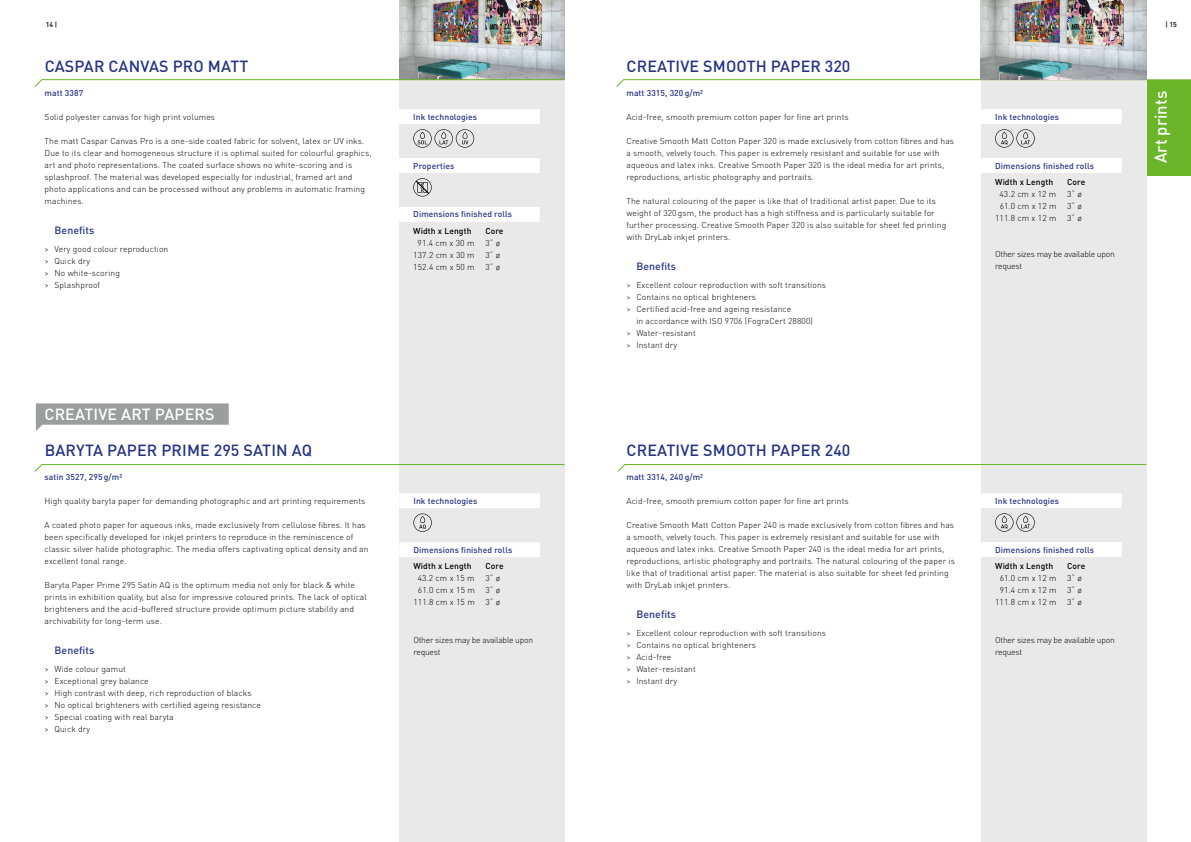
<style>
.page{position:relative;width:1191px;height:842px;background:#fff}
.page>*{position:absolute;margin:0;border:0;box-sizing:border-box;transform-origin:0 0}
.t1{font:500 16.8px "DIN Pro";color:#fff}
.t2{font:500 16px "DIN Pro";letter-spacing:.01em;color:#253483}
.t3{font:500 16px "DIN Pro";letter-spacing:.01em;color:#fff}
.t4{font:500 10.5px "DIN Pro";letter-spacing:.01em;color:#253483}
.t5{font:300 8.5px/12px "DIN Pro";letter-spacing:.01em;color:#000}
.t6{font:500 8.5px "DIN Pro";letter-spacing:.01em;color:#253483}
.t7{font:300 8.5px/12px "DIN Pro";letter-spacing:-.025em;color:#000}
.t8{font:500 8.5px "DIN Pro";letter-spacing:.01em;color:#000}
.t9{font:500 7px "DIN Pro";color:#000}
</style>
<div class="page">
<div style="left:1140px;top:79px;width:51px;height:97px;background:#6bb52b"></div>
<div style="left:981px;top:80px;width:165px;height:762px;background:#e9e9e9"></div>
<svg style="left:616px;top:79px;width:531px;height:9px"></svg>
<svg style="left:617px;top:464px;width:530px;height:8px"></svg>
<svg style="left:981px;top:493px;width:140px;height:64px"></svg>
<div style="left:985px;top:543px;width:132px;height:14px;background:#fff"></div>
<svg style="left:981px;top:109px;width:140px;height:64px"></svg>
<div style="left:985px;top:159px;width:132px;height:14px;background:#fff"></div>
<div style="left:399px;top:79px;width:165px;height:763px;background:#e9e9e9"></div>
<svg style="left:399px;top:109px;width:141px;height:113px"></svg>
<div style="left:403px;top:208px;width:133px;height:14px;background:#fff"></div>
<svg style="left:34px;top:464px;width:531px;height:9px"></svg>
<svg style="left:36px;top:403px;width:193px;height:28px"></svg>
<svg style="left:399px;top:493px;width:141px;height:64px"></svg>
<div style="left:403px;top:543px;width:133px;height:14px;background:#fff"></div>
<img style="left:399px;top:0;width:165px;height:79px">
<svg style="left:34px;top:79px;width:531px;height:9px"></svg>
<img style="left:981px;top:0;width:165px;height:79px">
<p class="t9" style="left:46px;top:20px;width:13px">14 |</p>
<p class="t9" style="left:1165px;top:20px;width:13px">| 15</p>
<h2 class="t2" style="left:45px;top:55px;width:205px">CASPAR CANVAS PRO MATT</h2>
<p class="t6" style="left:45px;top:87px;width:40px">matt 3387</p>
<p class="t5" style="left:45px;top:111px;width:172px">Solid polyester canvas for high print volumes</p>
<p class="t5" style="left:45px;top:135px;width:328px">The matt Caspar Canvas Pro is a one-side coated fabric for solvent, latex or UV inks.<br>Due to its clear and homogeneous structure it is optimal suited for colourful graphics, art and photo representations. The coated surface shows no white-scoring and is splashproof. The material was developed especially for industrial, framed art and photo applications and can be processed without any problems in automatic framing machines.</p>
<p class="t4" style="left:55px;top:223px;width:41px">Benefits</p>
<p class="t5" style="left:45px;top:243px;width:125px">&gt; Very good colour reproduction &gt; Quick dry<br>&gt; No white-scoring<br>&gt; Splashproof</p>
<p class="t6" style="left:413px;top:111px;width:65px">Ink technologies</p>
<p class="t6" style="left:413px;top:160px;width:43px">Properties</p>
<p class="t6" style="left:413px;top:209px;width:100px">Dimensions finished rolls</p>
<p class="t8" style="left:413px;top:225px;width:60px">Width x Length</p>
<p class="t8" style="left:485px;top:225px;width:20px">Core</p>
<p class="t5" style="left:417px;top:237px;width:58px">91.4 cm x 30 m</p>
<p class="t5" style="left:485px;top:237px;width:16px">3“ ø</p>
<p class="t5" style="left:413px;top:249px;width:63px">137.2 cm x 30 m</p>
<p class="t5" style="left:485px;top:249px;width:16px">3“ ø</p>
<p class="t5" style="left:413px;top:261px;width:63px">152.4 cm x 50 m</p>
<p class="t5" style="left:485px;top:261px;width:16px">3“ ø</p>
<h2 class="t3" style="left:44px;top:403px;width:172px">CREATIVE ART PAPERS</h2>
<h2 class="t2" style="left:45px;top:439px;width:269px">BARYTA PAPER PRIME 295 SATIN AQ</h2>
<p class="t6" style="left:45px;top:471px;width:79px">satin 3527, 295 g/m²</p>
<p class="t5" style="left:45px;top:494px;width:322px">High quality baryta paper for demanding photographic and art printing requirements</p>
<p class="t5" style="left:45px;top:519px;width:325px">A coated photo paper for aqueous inks, made exclusively from cellulose fibres. It has been specifically developed for inkjet printers to reproduce in the reminiscence of classic silver halide photographic. The media offers captivating optical density and an excellent tonal range.</p>
<p class="t5" style="left:45px;top:579px;width:324px">Baryta Paper Prime 295 Satin AQ is the optimum media not only for black &amp; white prints in exhibition quality, but also for impressive coloured prints. The lack of optical brighteners and the acid-buffered structure provide optimum picture stability and archivability for long-term use.</p>
<p class="t4" style="left:55px;top:643px;width:41px">Benefits</p>
<p class="t5" style="left:45px;top:663px;width:218px">&gt; Wide colour gamut<br>&gt; Exceptional grey balance<br>&gt; High contrast with deep, rich reproduction of blacks<br>&gt; No optical brighteners with certified ageing resistance &gt; Special coating with real baryta<br>&gt; Quick dry</p>
<p class="t6" style="left:413px;top:495px;width:65px">Ink technologies</p>
<p class="t6" style="left:413px;top:544px;width:100px">Dimensions finished rolls</p>
<p class="t8" style="left:413px;top:560px;width:60px">Width x Length</p>
<p class="t8" style="left:485px;top:560px;width:20px">Core</p>
<p class="t5" style="left:418px;top:572px;width:58px">43.2 cm x 15 m</p>
<p class="t5" style="left:485px;top:572px;width:16px">3“ ø</p>
<p class="t5" style="left:418px;top:584px;width:84px">61.0 cm x 15 m 3“ ø</p>
<p class="t5" style="left:413px;top:596px;width:63px">111.8 cm x 15 m</p>
<p class="t5" style="left:485px;top:596px;width:16px">3“ ø</p>
<p class="t7" style="left:413px;top:633px;width:121px">Other sizes may be available upon request</p>
<h2 class="t2" style="left:626px;top:55px;width:225px">CREATIVE SMOOTH PAPER 320</h2>
<p class="t6" style="left:626px;top:87px;width:78px">matt 3315, 320 g/m²</p>
<p class="t5" style="left:626px;top:111px;width:224px">Acid-free, smooth premium cotton paper for fine art prints</p>
<p class="t5" style="left:626px;top:135px;width:329px">Creative Smooth Matt Cotton Paper 320 is made exclusively from cotton fibres and has a smooth, velvety touch. This paper is extremely resistant and suitable for use with aqueous and latex inks. Creative Smooth Paper 320 is the ideal media for art prints, reproductions, artistic photography and portraits.</p>
<p class="t5" style="left:626px;top:195px;width:321px">The natural colouring of the paper is like that of traditional artist paper. Due to its weight of 320 gsm, the product has a high stiffness and is particularly suitable for further processing. Creative Smooth Paper 320 is also suitable for sheet fed printing with DryLab inkjet printers.</p>
<p class="t4" style="left:636px;top:259px;width:41px">Benefits</p>
<p class="t5" style="left:626px;top:279px;width:201px">&gt; Excellent colour reproduction with soft transitions</p>
<p class="t5" style="left:626px;top:291px;width:131px">&gt; Contains no optical brighteners</p>
<p class="t5" style="left:626px;top:303px;width:166px">&gt; Certified acid-free and ageing resistance</p>
<p class="t5" style="left:636px;top:315px;width:178px">in accordance with ISO 9706 (FograCert 28800)</p>
<p class="t5" style="left:626px;top:327px;width:71px">&gt; Water-resistant</p>
<p class="t5" style="left:626px;top:339px;width:52px">&gt; Instant dry</p>
<h2 class="t2" style="left:626px;top:439px;width:225px">CREATIVE SMOOTH PAPER 240</h2>
<p class="t6" style="left:626px;top:471px;width:78px">matt 3314, 240 g/m²</p>
<p class="t5" style="left:626px;top:495px;width:224px">Acid-free, smooth premium cotton paper for fine art prints</p>
<p class="t5" style="left:626px;top:519px;width:330px">Creative Smooth Matt Cotton Paper 240 is made exclusively from cotton fibres and has a smooth, velvety touch. This paper is extremely resistant and suitable for use with aqueous and latex inks. Creative Smooth Paper 240 is the ideal media for art prints, reproductions, artistic photography and portraits. The natural colouring of the paper is like that of traditional artist paper. The material is also suitable for sheet fed printing with DryLab inkjet printers.</p>
<p class="t4" style="left:636px;top:607px;width:41px">Benefits</p>
<p class="t5" style="left:626px;top:627px;width:201px">&gt; Excellent colour reproduction with soft transitions &gt; Contains no optical brighteners<br>&gt; Acid-free<br>&gt; Water-resistant<br>&gt; Instant dry</p>
<p class="t6" style="left:995px;top:111px;width:65px">Ink technologies</p>
<p class="t6" style="left:995px;top:160px;width:100px">Dimensions finished rolls</p>
<p class="t8" style="left:995px;top:176px;width:60px">Width x Length</p>
<p class="t8" style="left:1067px;top:176px;width:20px">Core</p>
<p class="t5" style="left:999px;top:188px;width:58px">43.2 cm x 12 m</p>
<p class="t5" style="left:1067px;top:188px;width:16px">3“ ø</p>
<p class="t5" style="left:999px;top:200px;width:84px">61.0 cm x 12 m 3“ ø</p>
<p class="t5" style="left:995px;top:212px;width:63px">111.8 cm x 12 m</p>
<p class="t5" style="left:1067px;top:212px;width:16px">3“ ø</p>
<p class="t7" style="left:995px;top:248px;width:121px">Other sizes may be available upon request</p>
<h1 class="t1" style="left:1149px;top:163px;width:74px;rotate:-90deg">Art prints</h1>
<p class="t6" style="left:995px;top:495px;width:65px">Ink technologies</p>
<p class="t6" style="left:995px;top:544px;width:100px">Dimensions finished rolls</p>
<p class="t8" style="left:995px;top:560px;width:60px">Width x Length</p>
<p class="t8" style="left:1067px;top:560px;width:20px">Core</p>
<p class="t5" style="left:999px;top:572px;width:84px">61.0 cm x 12 m 3“ ø</p>
<p class="t5" style="left:999px;top:584px;width:84px">91.4 cm x 12 m 3“ ø</p>
<p class="t5" style="left:995px;top:596px;width:63px">111.8 cm x 12 m</p>
<p class="t5" style="left:1067px;top:596px;width:16px">3“ ø</p>
<p class="t7" style="left:995px;top:633px;width:121px">Other sizes may be available upon request</p>
</div>
